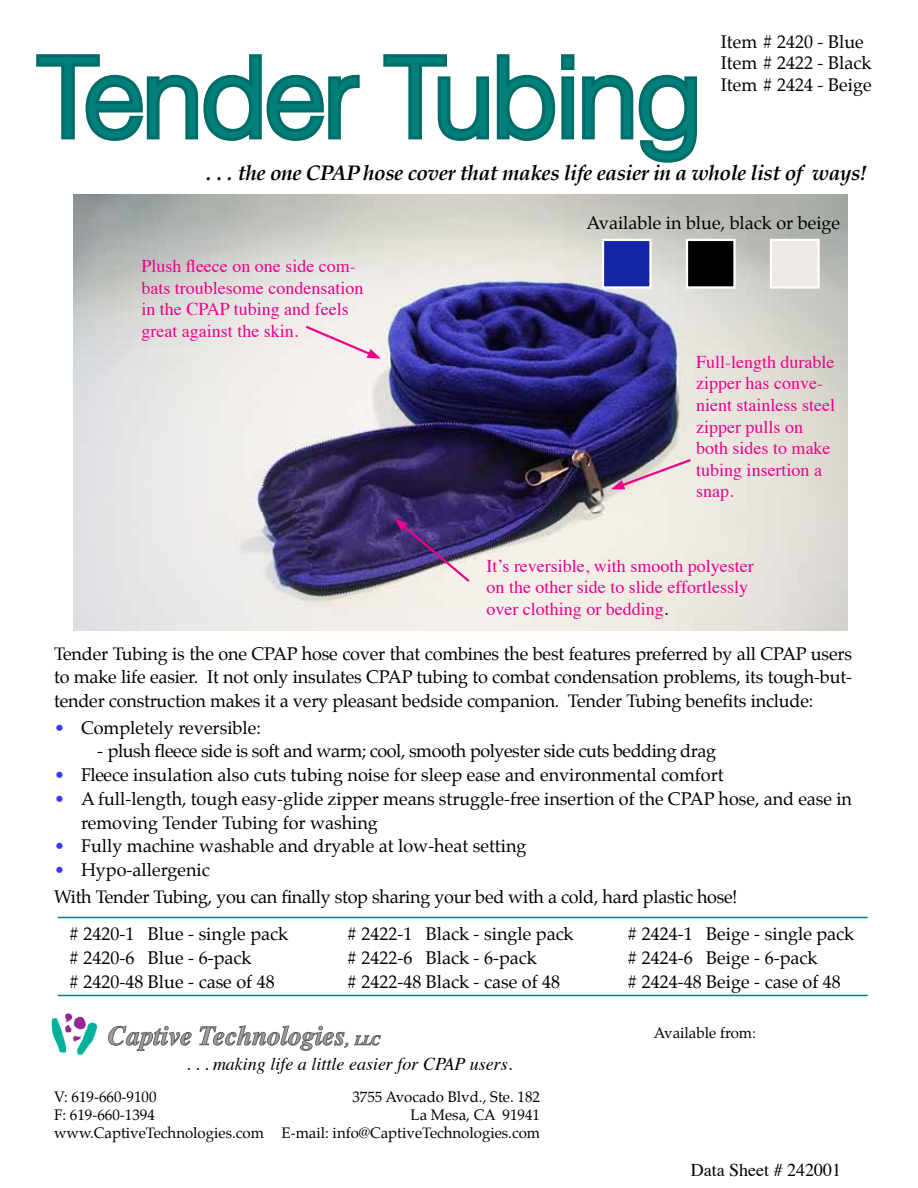
<style>
.page{position:relative;width:918px;height:1188px;background:#fff}
.page>*{position:absolute;margin:0;border:0;box-sizing:border-box;transform-origin:0 0}
.t1{font:300 109.8px "Helvetica";letter-spacing:-.025em;color:#007f7b}
.t2{font:italic 700 27px "Times";color:#9d9fa2}
.t3{font:italic 700 21px "Palatino";letter-spacing:-.025em;color:#000}
.t4{font:18px/24px "Palatino";color:#000}
.t5{font:18px/21.6px "Times";color:#ec008c}
.t6{font:18px "Palatino";letter-spacing:-.025em;color:#000}
.t7{font:italic 18px "Times";color:#000}
.t8{font:18px "Times";color:#000}
.t9{font:15px/18px "Palatino";color:#000;text-align:right}
.s1{color:#000}
.s2{color:#3d38ff}
.s3{font-size:13.5px}
.s4{font-family:"Times"}
</style>
<div class="page">
<img style="left:74px;top:195px;width:774px;height:435px">
<svg style="left:51px;top:1013px;width:141px;height:43px"></svg>
<svg style="left:199px;top:1025px;width:149px;height:26px"></svg>
<svg style="left:354px;top:1035px;width:27px;height:11px"></svg>
<hr style="left:58px;top:995px;width:810px;height:1px;background:#007f7b">
<svg style="left:303px;top:324px;width:78px;height:35px"></svg>
<svg style="left:394px;top:518px;width:78px;height:66px;background:#725c90"></svg>
<svg style="left:611px;top:457px;width:82px;height:32px;background:#b69fad"></svg>
<hr style="left:58px;top:917px;width:810px;height:1px;background:#007f7b">
<svg style="left:36px;top:54px;width:324px;height:87px"></svg>
<svg style="left:383px;top:54px;width:314px;height:109px"></svg>
<div style="left:602px;top:239px;width:50px;height:50px;background:#1625a5;border:2px solid #fff"></div>
<div style="left:687px;top:240px;width:48px;height:47px;background:#000"></div>
<div style="left:686px;top:239px;width:50px;height:50px;border:2px solid #fff"></div>
<div style="left:770px;top:239px;width:50px;height:50px;background:#efe9e5;border:2px solid #fff"></div>
<h1 class="t1" style="left:38px;top:9px;width:667px">Tender Tubing</h1>
<p class="t4" style="left:721px;top:31px;width:152px;line-height:21.6px">Item # 2420 - Blue<br>Item # 2422 - Black<br>Item # 2424 - Beige</p>
<p class="t3" style="left:206px;top:157px;width:662px">. . . the one CPAP hose cover that makes life easier in a whole list of ways!</p>
<p class="t5" style="left:141px;top:254px;width:223px">Plush fleece on one side com&shy;bats troublesome condensation in the CPAP tubing and feels great against the skin.</p>
<p class="t4" style="left:586px;top:211px;width:255px">Available in blue, black or beige</p>
<p class="t5" style="left:696px;top:349px;width:140px">Full-length durable zipper has conve&shy;nient stainless steel zipper pulls on both sides to make tubing insertion a snap.</p>
<p class="t5" style="left:487px;top:553px;width:269px">It’s reversible, with smooth polyester on the other side to slide effortlessly over clothing or bedding<span class="s1">.</span></p>
<p class="t4" style="left:54px;top:642px;width:800px;text-align:justify">Tender Tubing is the one CPAP hose cover that combines the best features preferred by all CPAP users to make life easier. It not only insulates CPAP tubing to combat condensation problems, its tough-but&shy;tender construction makes it a very pleasant bedside companion. Tender Tubing benefits include:</p>
<p class="t4" style="left:54px;top:715px;width:208px"><span class="s2">•</span> Completely reversible:</p>
<p class="t6" style="left:97px;top:736px;width:620px">- plush fleece side is soft and warm; cool, smooth polyester side cuts bedding drag</p>
<p class="t4" style="left:54px;top:763px;width:671px"><span class="s2">•</span> Fleece insulation also cuts tubing noise for sleep ease and environmental comfort</p>
<p class="t4" style="left:81px;top:787px;width:773px;text-indent:-27px"><span class="s2">•</span> A full-length, tough easy-glide zipper means struggle-free insertion of the CPAP hose, and ease in removing Tender Tubing for washing</p>
<p class="t4" style="left:54px;top:834px;width:474px"><span class="s2">•</span> Fully machine washable and dryable at low-heat setting</p>
<p class="t4" style="left:54px;top:856px;width:685px;line-height:26.7px"><span class="s2">•</span> Hypo-allergenic<br>With Tender Tubing, you can finally stop sharing your bed with a cold, hard plastic hose!</p>
<p class="t4" style="left:68px;top:921px;width:222px"># 2420-1 Blue - single pack # 2420-6 Blue - 6-pack<br># 2420-48 Blue - case of 48</p>
<p class="t4" style="left:626px;top:921px;width:229px"># 2424-1 Beige - single pack # 2424-6 Beige - 6-pack<br># 2424-48 Beige - case of 48</p>
<p class="t4" style="left:346px;top:921px;width:229px"># 2422-1 Black - single pack # 2422-6 Black - 6-pack<br># 2422-48 Black - case of 48</p>
<h2 class="t2" style="left:108px;top:1010px;width:274px">Captive Technologies<span class="s3">, LLC</span></h2>
<p class="t7" style="left:186px;top:1048px;width:328px">. . . making life a little easier for CPAP users.</p>
<p class="t9" style="left:54px;top:1087px;width:211px;text-align:left">V: 619-660-9100<br>F: 619-660-1394 www.CaptiveTechnologies.com</p>
<p class="t9" style="left:282px;top:1088px;width:260px">3755 Avocado Blvd., Ste. 182<br>La Mesa, CA 91941<br>E-mail: info@CaptiveTechnologies.com</p>
<p class="t9" style="left:654px;top:1024px;width:104px">Available from<span class="s4">:</span></p>
<p class="t8" style="left:691px;top:1153px;width:152px">Data Sheet # 242001</p>
</div>
